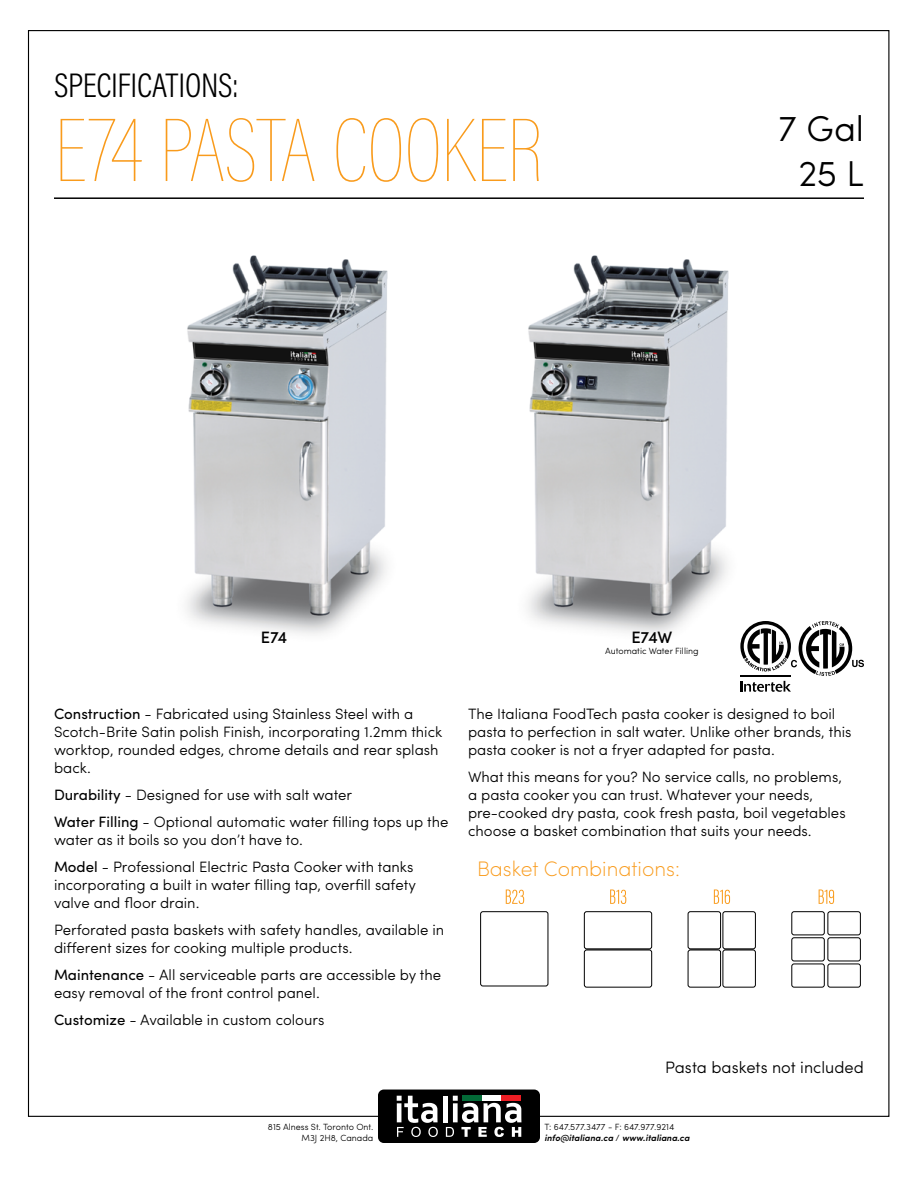
<style>
.page{position:relative;width:918px;height:1188px;background:#fff}
.page>*{position:absolute;margin:0;border:0;box-sizing:border-box;transform-origin:0 0}
.t1{font:100 91.5px "Acumin Pro Cond";letter-spacing:-.015em;color:#f99b1c}
.t2{font:300 36px/45px "Sofia Pro";color:#000;text-align:center}
.t3{font:300 34.5px "Acumin Pro Cond";letter-spacing:-.01em;color:#000}
.t4{font:200 21px "Sofia Pro";color:#f99b1c}
.t5{font:300 16.5px "Sofia Pro";color:#000}
.t6{font:500 16.5px "Sofia Pro";letter-spacing:-.02em;color:#000}
.t7{font:300 15px/18px "Sofia Pro";color:#000}
.t8{font:italic 600 9px/10.8px "Sofia Pro";color:#000}
.t9{font:300 9px/10.8px "Sofia Pro";color:#000;text-align:right}
.s1{font-weight:400}
.s2{font-weight:300;font-style:normal}
</style>
<div class="page">
<div style="left:378px;top:1090px;width:162px;height:53px;background:#000;border-radius:6px"></div>
<svg style="left:397px;top:1096px;width:41px;height:41px"></svg>
<div style="left:443px;top:1096px;width:5px;height:26px;background:#fff"></div>
<svg style="left:446px;top:1096px;width:75px;height:41px"></svg>
<div style="left:462px;top:1096px;width:20px;height:5px;background:#036a37"></div>
<div style="left:482px;top:1096px;width:19px;height:5px;background:#fff"></div>
<div style="left:501px;top:1096px;width:20px;height:5px;background:#ed1d24"></div>
<img style="left:187px;top:255px;width:201px;height:379px">
<img style="left:528px;top:255px;width:201px;height:379px">
<hr style="left:54px;top:197px;width:810px;height:2px;background:#000">
<svg style="left:740px;top:621px;width:124px;height:71px"></svg>
<svg style="left:506px;top:890px;width:18px;height:14px"></svg>
<div style="left:480px;top:911px;width:68px;height:75px;border:1px solid #000;border-radius:2px"></div>
<svg style="left:610px;top:890px;width:16px;height:14px"></svg>
<svg style="left:584px;top:911px;width:68px;height:77px"></svg>
<svg style="left:714px;top:890px;width:16px;height:14px"></svg>
<svg style="left:687px;top:911px;width:69px;height:77px"></svg>
<svg style="left:819px;top:890px;width:15px;height:14px"></svg>
<svg style="left:791px;top:911px;width:70px;height:77px"></svg>
<h3 class="t3" style="left:54px;top:63px;width:186px">SPECIFICATIONS:</h3>
<h1 class="t1" style="left:54px;top:94px;width:491px">E74 PASTA COOKER</h1>
<h2 class="t2" style="left:778px;top:103px;width:87px">7 Gal<br>25 L</h2>
<p class="t6" style="left:261px;top:625px;width:28px">E74</p>
<p class="t6" style="left:631px;top:625px;width:43px">E74W</p>
<p class="t9" style="left:605px;top:645px;width:95px">Automatic Water Filling</p>
<p class="t7" style="left:54px;top:704px;width:390px"><span class="s1">Construction</span> - Fabricated using Stainless Steel with a Scotch-Brite Satin polish Finish, incorporating 1.2mm thick worktop, rounded edges, chrome details and rear splash back.</p>
<p class="t7" style="left:54px;top:780px;width:396px;line-height:27px"><span class="s1">Durability</span> - Designed for use with salt water<br><span class="s1">Water Filling</span> - Optional automatic water filling tops up the</p>
<p class="t7" style="left:54px;top:825px;width:361px;line-height:27px">water as it boils so you don’t have to.<br><span class="s1">Model</span> - Professional Electric Pasta Cooker with tanks</p>
<p class="t7" style="left:54px;top:875px;width:363px">incorporating a built in water filling tap, overfill safety valve and floor drain.</p>
<p class="t7" style="left:54px;top:920px;width:392px">Perforated pasta baskets with safety handles, available in different sizes for cooking multiple products.</p>
<p class="t7" style="left:54px;top:965px;width:389px"><span class="s1">Maintenance</span> - All serviceable parts are accessible by the easy removal of the front control panel.</p>
<p class="t7" style="left:54px;top:1010px;width:272px"><span class="s1">Customize</span> - Available in custom colours</p>
<p class="t9" style="left:268px;top:1121px;width:107px">815 Alness St. Toronto Ont.<br>M3J 2H8, Canada</p>
<p class="t7" style="left:468px;top:704px;width:385px">The Italiana FoodTech pasta cooker is designed to boil pasta to perfection in salt water. Unlike other brands, this pasta cooker is not a fryer adapted for pasta.</p>
<p class="t7" style="left:468px;top:767px;width:379px">What this means for you? No service calls, no problems, a pasta cooker you can trust. Whatever your needs, pre-cooked dry pasta, cook fresh pasta, boil vegetables choose a basket combination that suits your needs.</p>
<h3 class="t4" style="left:477px;top:855px;width:204px">Basket Combinations:</h3>
<p class="t5" style="left:665px;top:1055px;width:200px">Pasta baskets not included</p>
<p class="t8" style="left:544px;top:1121px;width:147px"><span class="s2">T: 647.577.3477 - F: 647.977.9214 </span>info@italiana.ca <span class="s2">/</span> www.italiana.ca</p>
</div>
